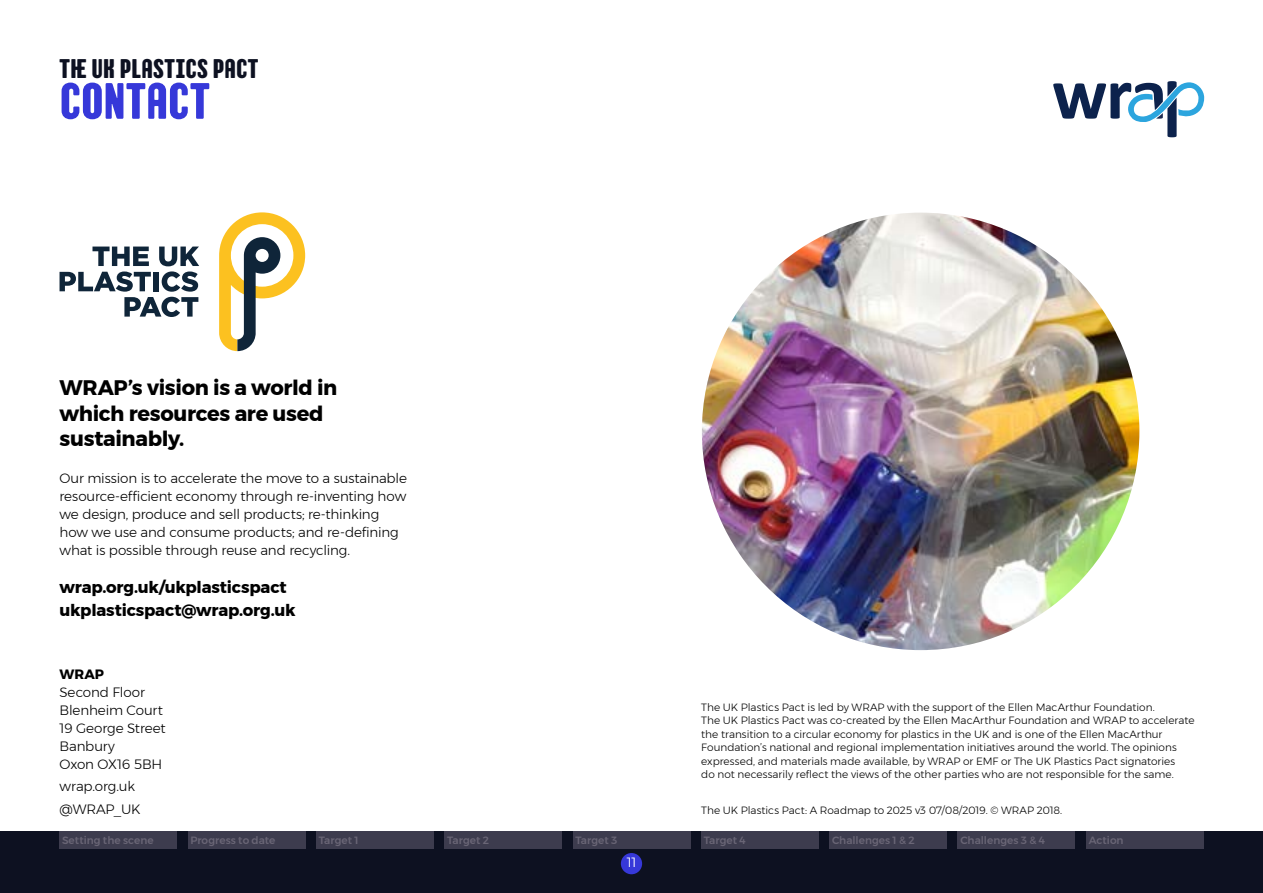
<style>
.page{position:relative;width:1263px;height:893px;background:#fff}
.page>*{position:absolute;margin:0;border:0;box-sizing:border-box;transform-origin:0 0}
.t1{font:51px "TT Berlinerins Grotesk";letter-spacing:.005em;color:#3638d9}
.t2{font:27px "TT Berlinerins Grotesk";letter-spacing:.01em;color:#0d1121}
.t3{font:700 21px/25.5px "Montserrat";letter-spacing:-.015em;color:#000}
.t4{font:700 16.5px/22.5px "Montserrat";letter-spacing:-.01em;color:#000}
.t5{font:300 13.5px/18px "Montserrat";letter-spacing:-.01em;color:#000}
.t6{font:700 13.5px "Montserrat";color:#000}
.t7{font:13.5px "Montserrat";color:#fff}
.t8{font:300 10.5px/13.5px "Montserrat";color:#000}
.t9{font:500 10.5px "Montserrat";letter-spacing:.005em;color:#6a6676}
</style>
<div class="page">
<svg style="left:219px;top:212px;width:86px;height:139px"></svg>
<svg style="left:60px;top:247px;width:139px;height:70px"></svg>
<svg style="left:1053px;top:81px;width:151px;height:56px"></svg>
<img style="left:702px;top:213px;width:437px;height:437px;border-radius:219px">
<div style="left:0;top:831px;width:1263px;height:62px;background:#0d1121"></div>
<div style="left:188px;top:831px;width:117px;height:17px;background:#3d3c4e"></div>
<div style="left:316px;top:831px;width:117px;height:17px;background:#3d3c4e"></div>
<div style="left:444px;top:831px;width:118px;height:17px;background:#3d3c4e"></div>
<div style="left:573px;top:831px;width:117px;height:17px;background:#3d3c4e"></div>
<div style="left:701px;top:831px;width:117px;height:17px;background:#3d3c4e"></div>
<div style="left:829px;top:831px;width:118px;height:17px;background:#3d3c4e"></div>
<div style="left:1086px;top:831px;width:117px;height:17px;background:#3d3c4e"></div>
<div style="left:958px;top:831px;width:117px;height:17px;background:#3d3c4e"></div>
<div style="left:60px;top:831px;width:117px;height:17px;background:#3d3c4e"></div>
<div style="left:621px;top:853px;width:21px;height:21px;background:#3638d9;border-radius:50%"></div>
<h2 class="t2" style="left:60px;top:52px;width:200px">THE UK PLASTICS PACT</h2>
<h1 class="t1" style="left:60px;top:69px;width:152px">CONTACT</h1>
<h3 class="t3" style="left:60px;top:375px;width:279px">WRAP’s vision is a world in which resources are used sustainably.</h3>
<p class="t5" style="left:60px;top:469px;width:349px">Our mission is to accelerate the move to a sustainable resource-efficient economy through re-inventing how we design, produce and sell products; re-thinking how we use and consume products; and re-defining what is possible through reuse and recycling.</p>
<h3 class="t4" style="left:60px;top:576px;width:238px">wrap.org.uk/ukplasticspact ukplasticspact@wrap.org.uk</h3>
<p class="t6" style="left:60px;top:664px;width:46px">WRAP</p>
<p class="t5" style="left:60px;top:683px;width:108px">Second Floor<br>Blenheim Court<br>19 George Street<br>Banbury<br>Oxon OX16 5BH</p>
<p class="t5" style="left:60px;top:775px;width:83px;line-height:22.2px">wrap.org.uk @WRAP_UK</p>
<p class="t8" style="left:701px;top:700px;width:495px">The UK Plastics Pact is led by WRAP with the support of the Ellen MacArthur Foundation.<br>The UK Plastics Pact was co-created by the Ellen MacArthur Foundation and WRAP to accelerate the transition to a circular economy for plastics in the UK and is one of the Ellen MacArthur Foundation’s national and regional implementation initiatives around the world. The opinions expressed, and materials made available, by WRAP or EMF or The UK Plastics Pact signatories<br>do not necessarily reflect the views of the other parties who are not responsible for the same.</p>
<p class="t8" style="left:701px;top:803px;width:363px">The UK Plastics Pact: A Roadmap to 2025 v3 07/08/2019. © WRAP 2018.</p>
<p class="t9" style="left:62px;top:831px;width:93px">Setting the scene</p>
<p class="t9" style="left:190px;top:831px;width:87px">Progress to date</p>
<p class="t9" style="left:319px;top:831px;width:41px">Target 1</p>
<p class="t9" style="left:447px;top:831px;width:43px">Target 2</p>
<p class="t9" style="left:575px;top:831px;width:44px">Target 3</p>
<p class="t9" style="left:704px;top:831px;width:44px">Target 4</p>
<p class="t9" style="left:832px;top:831px;width:84px">Challenges 1 &amp; 2</p>
<p class="t9" style="left:960px;top:831px;width:86px">Challenges 3 &amp; 4</p>
<p class="t9" style="left:1089px;top:831px;width:36px">Action</p>
<p class="t7" style="left:627px;top:853px;width:11px">11</p>
</div>
